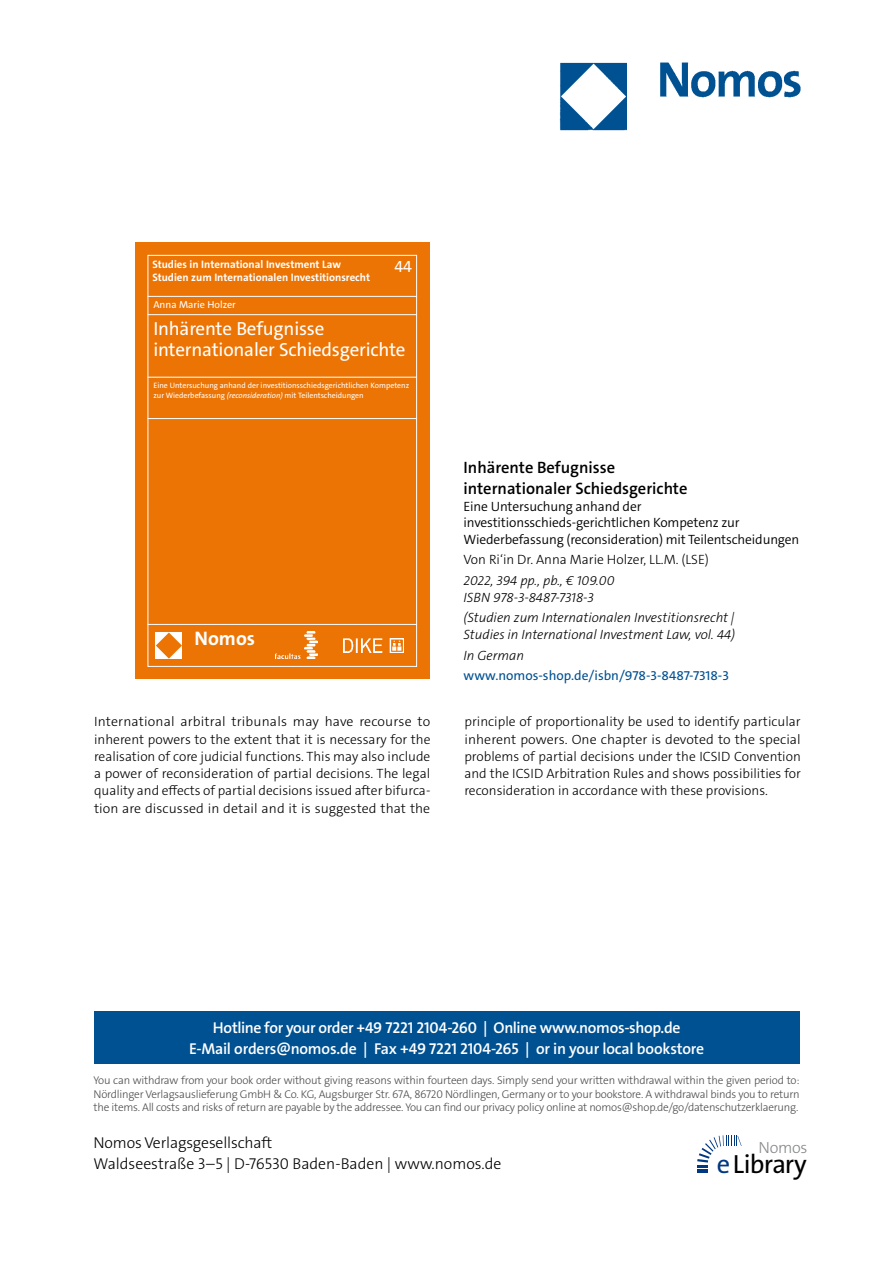
<style>
.page{position:relative;width:893px;height:1263px;background:#fff}
.page>*{position:absolute;margin:0;border:0;box-sizing:border-box;transform-origin:0 0}
.t1{font:26.4px "The Sans Os F";letter-spacing:-.03em;color:#000}
.t2{font:700 19.65px "The Sans C5";color:#fff}
.t3{font:19.05px/21.8px "The Sans C5";letter-spacing:-.01em;color:#fff}
._001_Buchtitel{font:600 16.5px/21px "The Sans C5";color:#000}
.t4{font:16.35px "The Sans C5";color:#fff}
.t5{font:300 16.2px "The Sans Os F";letter-spacing:-.02em;color:#87888a}
.t6{font:600 15.75px/21px "The Sans Os F";letter-spacing:-.02em;color:#fff;text-align:center}
.t7{font:300 15.75px/21px "The Sans Os F";color:#000}
._005_FließtextENGLIS{font:300 13.5px/17.2px "The Sans C5";color:#000;text-align:justify}
._004_Bibilo{font:italic 300 13.5px/16.5px "The Sans C5";color:#000}
._002_Untertitel{font:300 13.5px/16.5px "The Sans C5";letter-spacing:-.01em;color:#000}
.www_link{font:13.5px "The Sans C5";color:#005192}
._003_Autor{font:300 13.5px "The Sans C5";color:#000}
.t8{font:300 11.25px/13.5px "The Sans Os F";letter-spacing:-.02em;color:#4b4b4d;text-align:justify}
.t9{font:700 10.8px/13px "The Sans C5";color:#fff}
.t10{font:10.2px "The Sans C5";color:#fff}
.t11{font:7.8px/9.3px "The Sans C5";color:#fff}
.s1{font-style:italic}
.s2{color:#003882}
</style>
<div class="page">
<div style="left:94px;top:1011px;width:705px;height:52px;background:#005192"></div>
<svg style="left:697px;top:1135px;width:45px;height:38px"></svg>
<img style="left:559px;top:62px;width:242px;height:69px">
<div style="left:135px;top:242px;width:295px;height:437px;background:#ec7404"></div>
<div style="left:148px;top:255px;width:269px;height:412px;border:1px solid #fff"></div>
<hr style="left:148px;top:296px;width:269px;height:1px;background:#fff">
<hr style="left:148px;top:314px;width:269px;height:1px;background:#fff">
<hr style="left:148px;top:377px;width:269px;height:1px;background:#fff">
<hr style="left:148px;top:418px;width:269px;height:1px;background:#fff">
<hr style="left:148px;top:624px;width:269px;height:1px;background:#fff">
<div style="left:155px;top:632px;width:27px;height:27px;background:#fff"></div>
<svg style="left:156px;top:632px;width:26px;height:27px"></svg>
<img style="left:275px;top:632px;width:42px;height:27px">
<img style="left:344px;top:638px;width:59px;height:14px">
<p class="t9" style="left:152px;top:258px;width:219px">Studies in International Investment Law<br>Studien zum Internationalen Investitionsrecht</p>
<p class="t4" style="left:394px;top:256px;width:19px">44</p>
<p class="t10" style="left:153px;top:298px;width:84px">Anna Marie Holzer</p>
<h3 class="t3" style="left:153px;top:318px;width:254px">Inhärente Befugnisse internationaler Schiedsgerichte</h3>
<p class="t11" style="left:153px;top:381px;width:257px">Eine Untersuchung anhand der investitionsschiedsgerichtlichen Kompetenz zur Wiederbefassung <span class="s1">(reconsideration)</span> mit Teilentscheidungen</p>
<h2 class="t2" style="left:194px;top:626px;width:62px">Nomos</h2>
<p class="_001_Buchtitel" style="left:463px;top:457px;width:226px">Inhärente Befugnisse internationaler Schiedsgerichte</p>
<p class="_002_Untertitel" style="left:463px;top:498px;width:337px">Eine Untersuchung anhand der investitionsschieds-gerichtlichen Kompetenz zur<br>Wiederbefassung (reconsideration) mit Teilentscheidungen</p>
<p class="_003_Autor" style="left:463px;top:551px;width:247px">Von Ri‘in Dr. Anna Marie Holzer, LL.M. (LSE)</p>
<p class="_004_Bibilo" style="left:463px;top:572px;width:153px">2022, 394 pp., pb., € 109.00<br>ISBN 978-3-8487-7318-3</p>
<p class="_004_Bibilo" style="left:463px;top:610px;width:273px">(Studien zum Internationalen Investitionsrecht |<br>Studies in International Investment Law, vol. 44)</p>
<p class="_004_Bibilo" style="left:463px;top:647px;width:62px">In German</p>
<p class="www_link" style="left:463px;top:667px;width:267px">www.nomos-shop.de/isbn/978-3-8487-7318-3</p>
<p class="_005_FließtextENGLIS" style="left:94px;top:713px;width:338px">International arbitral tribunals may have recourse to inherent powers to the extent that it is necessary for the realisation of core judicial functions. This may also include a power of reconsideration of partial decisions. The legal quality and effects of partial decisions issued after bifurca&shy;tion are discussed in detail and it is suggested that the</p>
<p class="_005_FließtextENGLIS" style="left:464px;top:713px;width:338px">principle of proportionality be used to identify particular inherent powers. One chapter is devoted to the special problems of partial decisions under the ICSID Convention and the ICSID Arbitration Rules and shows possibilities for reconsideration in accordance with these provisions.</p>
<p class="t6" style="left:189px;top:1017px;width:517px">Hotline for your order +49 7221 2104-260 | Online www.nomos-shop.de<br>E-Mail orders@nomos.de | Fax +49 7221 2104-265 | or in your local bookstore</p>
<p class="t8" style="left:94px;top:1074px;width:708px">You can withdraw from your book order without giving reasons within fourteen days. Simply send your written withdrawal within the given period to:<br>Nördlinger Verlagsauslieferung GmbH &amp; Co. KG, Augsburger Str. 67A, 86720 Nördlingen, Germany or to your bookstore. A withdrawal binds you to return the items. All costs and risks of return are payable by the addressee. You can find our privacy policy online at nomos@shop.de/go/datenschutzerklaerung.</p>
<p class="t7" style="left:94px;top:1133px;width:409px">Nomos Verlagsgesellschaft<br>Waldseestraße 3–5 | D-76530 Baden-Baden | www.nomos.de</p>
<p class="t5" style="left:758px;top:1137px;width:51px">Nomos</p>
<h1 class="t1" style="left:717px;top:1147px;width:91px"><span class="s2">e</span>Library</h1>
</div>
